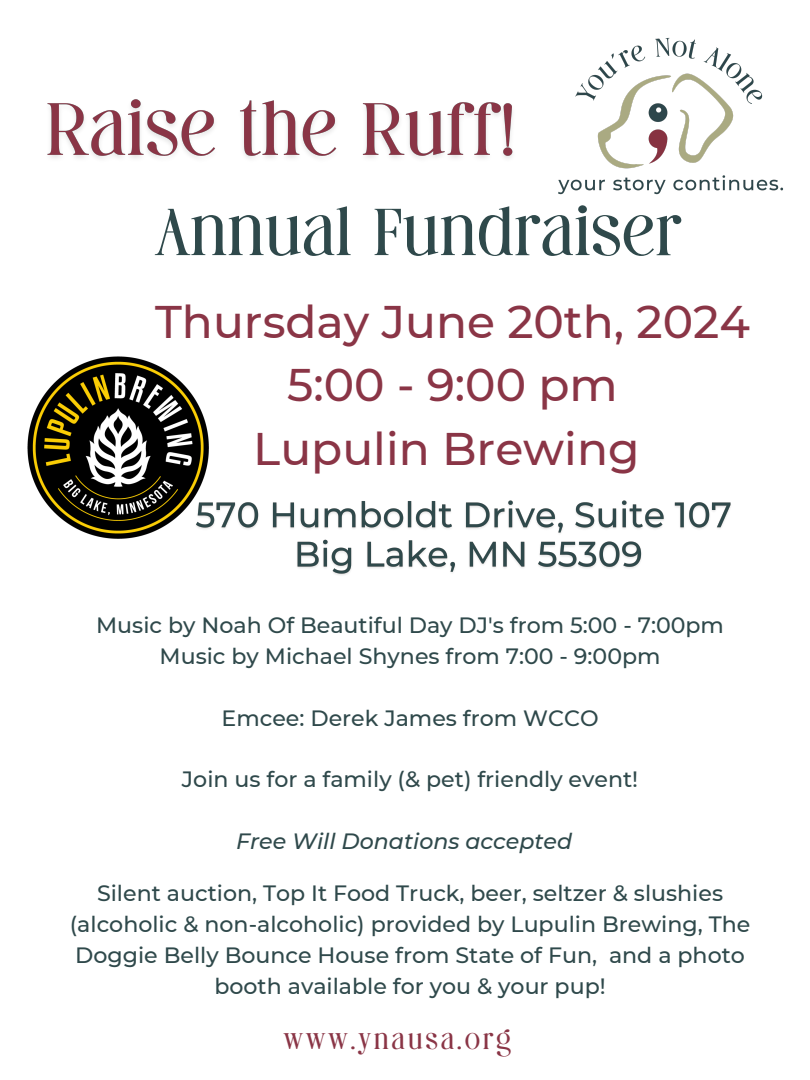
<style>
.page{position:relative;width:810px;height:1080px;background:#fff}
.page>*{position:absolute;margin:0;border:0;box-sizing:border-box;transform-origin:0 0}
.t1{font:700 66.94px "Dating Historia";color:#2f494b}
.t2{font:500 45.62px/63.8px "Montserrat";color:#8a3546;text-align:center}
.t3{font:700 27.12px "Dating Historia";letter-spacing:.1em;color:#8a3546}
.t4{font:500 22.12px/30.9px "Montserrat";color:#2f494b;text-align:center}
.t5{font:italic 500 22.12px "Montserrat";color:#2f494b}
</style>
<div class="page">
<img style="left:559px;top:37px;width:224px;height:158px">
<img style="left:27px;top:356px;width:182px;height:183px">
<img style="left:47px;top:99px;width:466px;height:60px">
<img style="left:193px;top:494px;width:538px;height:81px">
<h2 class="t1" style="left:155px;top:204px;width:528px">Annual Fundraiser</h2>
<p class="t2" style="left:155px;top:289px;width:596px">Thursday June 20th, 2024<br>5:00 - 9:00 pm<br>Lupulin Brewing</p>
<p class="t4" style="left:96px;top:609px;width:629px">Music by Noah Of Beautiful Day DJ's from 5:00 - 7:00pm</p>
<p class="t4" style="left:160px;top:640px;width:503px">Music by Michael Shynes from 7:00 - 9:00pm</p>
<p class="t4" style="left:222px;top:702px;width:379px">Emcee: Derek James from WCCO</p>
<p class="t4" style="left:182px;top:764px;width:458px">Join us for a family (&amp; pet) friendly event!</p>
<p class="t5" style="left:236px;top:828px;width:338px">Free Will Donations accepted</p>
<h4 class="t4" style="left:70px;top:877px;width:682px">Silent auction, Top It Food Truck, beer, seltzer &amp; slushies (alcoholic &amp; non-alcoholic) provided by Lupulin Brewing, The Doggie Belly Bounce House from State of Fun, and a photo booth available for you &amp; your pup!</h4>
<p class="t3" style="left:283px;top:1029px;width:229px">www.ynausa.org</p>
</div>
